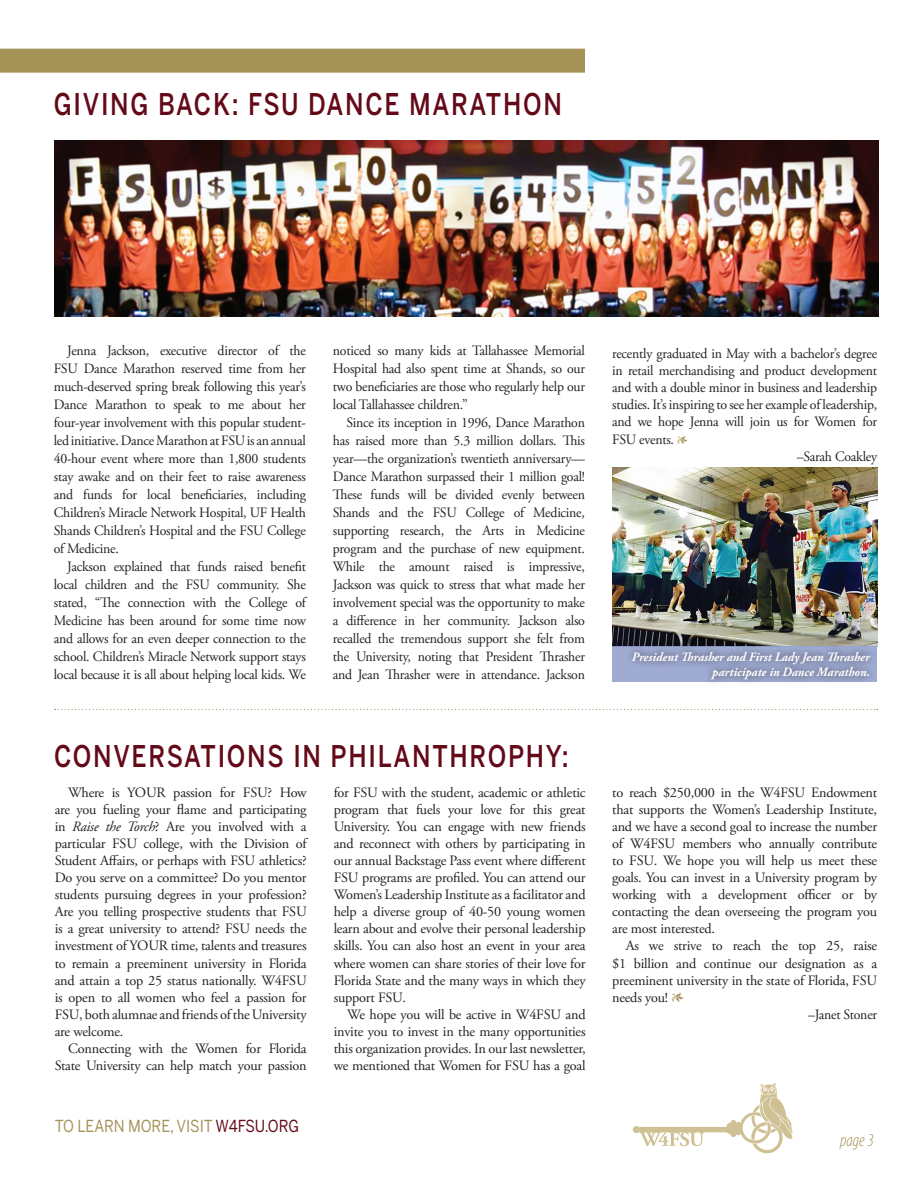
<style>
.page{position:relative;width:918px;height:1188px;background:#fff}
.page>*{position:absolute;margin:0;border:0;box-sizing:border-box;transform-origin:0 0}
.t1{font:500 29.7px "Benton Sans";letter-spacing:.07em;color:#640918;scale:.82 1}
.t2{font:italic 300 condensed 18px "Myriad Pro";color:#a49257}
.t3{font:16.5px "Benton Sans";letter-spacing:-.005em;color:#a49257;scale:.88 1}
.t4{font:14.25px/17.1px "Adobe Garamond Pro";letter-spacing:-.015em;color:#231f20;text-align:justify}
.t5{font:italic 700 12.75px/15px "Adobe Garamond Pro";color:#fff;text-align:right;scale:.95 1}
.s1{font-style:italic}
.s2{color:#640918}
.s3{font-size:12.45px;color:#a49257}
.s4{color:#a49257}
</style>
<div class="page">
<div style="left:0;top:49px;width:585px;height:24px;background:#a49257"></div>
<svg style="left:640px;top:1132px;width:64px;height:14px"></svg>
<div style="left:633px;top:1126px;width:7px;height:7px;background:#cfc193;border-radius:50%"></div>
<div style="left:639px;top:1127px;width:98px;height:5px;background:#cfc193"></div>
<div style="left:727px;top:1123px;width:6px;height:11px;border:2px solid #cfc193;border-radius:2px"></div>
<svg style="left:728px;top:1083px;width:65px;height:70px"></svg>
<svg style="left:55px;top:709px;width:823px;height:1px"></svg>
<img style="left:54px;top:140px;width:825px;height:176px">
<img style="left:613px;top:468px;width:264px;height:179px">
<div style="left:613px;top:647px;width:264px;height:35px;background:#9fabd3"></div>
<div style="left:625px;top:644px;width:253px;height:43px;background:#231f20;opacity:.75"></div>
<p class="t1" style="left:54px;top:86px;width:621px">GIVING BACK: FSU DANCE MARATHON</p>
<p class="t4" style="left:54px;top:342px;width:254px;line-height:18px;text-indent:14px">Jenna Jackson, executive director of the FSU Dance Marathon reserved time from her much-deserved spring break following this year’s Dance Marathon to speak to me about her four-year involvement with this popular student&shy;led initiative. Dance Marathon at FSU is an annual 40-hour event where more than 1,800 students stay awake and on their feet to raise awareness and funds for local beneficiaries, including Children’s Miracle Network Hospital, UF Health Shands Children’s Hospital and the FSU College of Medicine.</p>
<p class="t4" style="left:54px;top:558px;width:254px;line-height:18px;text-indent:14px">Jackson explained that funds raised benefit local children and the FSU community. She stated, “The connection with the College of Medicine has been around for some time now and allows for an even deeper connection to the school. Children’s Miracle Network support stays local because it is all about helping local kids. We</p>
<p class="t4" style="left:333px;top:342px;width:254px;line-height:18px">noticed so many kids at Tallahassee Memorial Hospital had also spent time at Shands, so our two beneficiaries are those who regularly help our local Tallahassee children.”</p>
<p class="t4" style="left:333px;top:414px;width:254px;line-height:18px;text-indent:14px">Since its inception in 1996, Dance Marathon has raised more than 5.3 million dollars. This year—the organization’s twentieth anniversary— Dance Marathon surpassed their 1 million goal!<br>These funds will be divided evenly between Shands and the FSU College of Medicine, supporting research, the Arts in Medicine program and the purchase of new equipment.<br>While the amount raised is impressive, Jackson was quick to stress that what made her involvement special was the opportunity to make a difference in her community. Jackson also recalled the tremendous support she felt from the University, noting that President Thrasher and Jean Thrasher were in attendance. Jackson</p>
<p class="t1" style="left:54px;top:738px;width:629px">CONVERSATIONS IN PHILANTHROPHY:</p>
<p class="t4" style="left:55px;top:784px;width:254px;text-indent:14px">Where is YOUR passion for FSU? How are you fueling your flame and participating in <span class="s1">Raise the Torch</span>? Are you involved with a particular FSU college, with the Division of Student Affairs, or perhaps with FSU athletics?<br>Do you serve on a committee? Do you mentor students pursuing degrees in your profession?<br>Are you telling prospective students that FSU is a great university to attend? FSU needs the investment of YOUR time, talents and treasures to remain a preeminent university in Florida and attain a top 25 status nationally. W4FSU is open to all women who feel a passion for FSU, both alumnae and friends of the University are welcome.</p>
<p class="t4" style="left:55px;top:1041px;width:254px;text-align:right">Connecting with the Women for Florida<br>State University can help match your passion</p>
<p class="t3" style="left:55px;top:1117px;width:279px">TO LEARN MORE, VISIT <span class="s2">W4FSU.ORG</span></p>
<p class="t4" style="left:334px;top:784px;width:254px">for FSU with the student, academic or athletic program that fuels your love for this great University. You can engage with new friends and reconnect with others by participating in our annual Backstage Pass event where different FSU programs are profiled. You can attend our Women’s Leadership Institute as a facilitator and help a diverse group of 40-50 young women learn about and evolve their personal leadership skills. You can also host an event in your area where women can share stories of their love for Florida State and the many ways in which they support FSU.</p>
<p class="t4" style="left:334px;top:1006px;width:254px;text-indent:14px">We hope you will be active in W4FSU and invite you to invest in the many opportunities this organization provides. In our last newsletter, we mentioned that Women for FSU has a goal</p>
<p class="t4" style="left:612px;top:345px;width:267px">recently graduated in May with a bachelor’s degree in retail merchandising and product development and with a double minor in business and leadership studies. It’s inspiring to see her example of leadership, and we hope Jenna will join us for Women for FSU events. <span class="s3">1</span></p>
<p class="t4" style="left:797px;top:448px;width:82px">–Sarah Coakley</p>
<p class="t5" style="left:632px;top:650px;width:252px">President Thrasher and First Lady Jean Thrasher participate in Dance Marathon.</p>
<p class="t4" style="left:612px;top:784px;width:267px">to reach $250,000 in the W4FSU Endowment that supports the Women’s Leadership Institute, and we have a second goal to increase the number of W4FSU members who annually contribute to FSU. We hope you will help us meet these goals. You can invest in a University program by working with a development officer or by contacting the dean overseeing the program you are most interested.</p>
<p class="t4" style="left:612px;top:938px;width:267px;text-indent:14px">As we strive to reach the top 25, raise $1 billion and continue our designation as a preeminent university in the state of Florida, FSU needs you! <span class="s4">1</span></p>
<p class="t4" style="left:808px;top:1006px;width:71px">–Janet Stoner</p>
<p class="t2" style="left:840px;top:1129px;width:35px">page 3</p>
</div>
